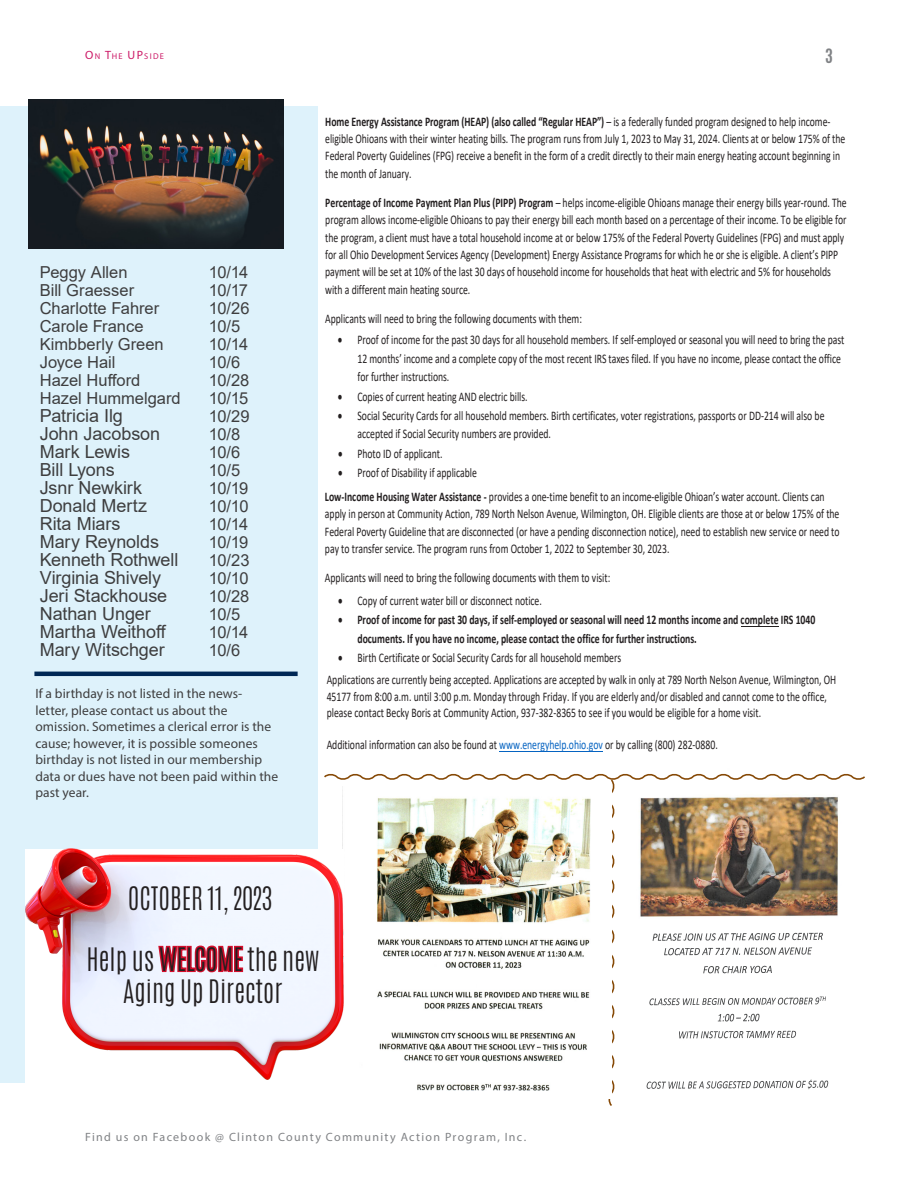
<style>
.page{position:relative;width:918px;height:1188px;background:#fff}
.page>*{position:absolute;margin:0;border:0;box-sizing:border-box;transform-origin:0 0}
.t1{font:300 27px/32.4px "Antonio";color:#231f20;text-align:center}
.Box_03_Text_02{font:18px "Arial";letter-spacing:-.005em;color:#3e3e3f}
.Box_03_Text_02-2{font:16.5px "Arial";letter-spacing:-.005em;color:#3e3e3f}
.MP_Number_02{font:700 16.5px "Antonio";color:#808285}
.Box_03_Text_02-3{font:13.5px/16.5px "Myriad Pro";letter-spacing:.005em;color:#3e3e3f}
.t2{font:13.2px/17.4px "Calibri";letter-spacing:-.005em;color:#231f20;scale:.74 1}
.t3{font:700 13.2px/18.6px "Calibri";letter-spacing:-.005em;color:#231f20;scale:.74 1}
.MP_Footer_02{font:12px "Myriad Pro";letter-spacing:.105em;color:#808285}
.MP_Text_02{font:8.4px "Myriad Pro";letter-spacing:.155em;color:#cc1b68}
.s1{font-size:12px}
.s2{font-weight:700}
.s3{color:#0563c1}
.s4{color:#d30d2b}
</style>
<div class="page">
<div style="left:0;top:106px;width:317px;height:976px;background:#def2fb"></div>
<img style="left:28px;top:100px;width:255px;height:148px">
<hr style="left:741px;top:626px;width:37px;height:1px;background:#231f20">
<hr style="left:500px;top:751px;width:103px;height:1px;background:#0563c1">
<svg style="left:324px;top:773px;width:541px;height:333px"></svg>
<img style="left:343px;top:787px;width:268px;height:312px">
<div style="left:26px;top:849px;width:318px;height:259px;background:#fff"></div>
<img style="left:26px;top:849px;width:318px;height:230px">
<hr style="left:34px;top:672px;width:264px;height:4px;background:#002855">
<p class="MP_Text_02" style="left:85px;top:51px;width:81px"><span class="s1">O</span>N <span class="s1">T</span>HE <span class="s1">UP</span>SIDE</p>
<p class="Box_03_Text_02-2" style="left:40px;top:260px;width:89px">Peggy Allen</p>
<p class="Box_03_Text_02-2" style="left:40px;top:278px;width:96px">Bill Graesser</p>
<p class="Box_03_Text_02-2" style="left:40px;top:296px;width:121px">Charlotte Fahrer</p>
<p class="Box_03_Text_02-2" style="left:40px;top:314px;width:106px">Carole France</p>
<p class="Box_03_Text_02-2" style="left:40px;top:332px;width:126px">Kimbberly Green</p>
<p class="Box_03_Text_02-2" style="left:40px;top:350px;width:77px">Joyce Hail</p>
<p class="Box_03_Text_02-2" style="left:40px;top:368px;width:102px">Hazel Hufford</p>
<p class="Box_03_Text_02-2" style="left:40px;top:386px;width:143px">Hazel Hummelgard</p>
<p class="Box_03_Text_02" style="left:40px;top:403px;width:85px">Patricia Ilg</p>
<p class="Box_03_Text_02" style="left:40px;top:421px;width:122px">John Jacobson</p>
<p class="Box_03_Text_02" style="left:40px;top:439px;width:92px">Mark Lewis</p>
<p class="Box_03_Text_02" style="left:40px;top:457px;width:77px">Bill Lyons</p>
<p class="Box_03_Text_02" style="left:40px;top:475px;width:104px">Jsnr Newkirk</p>
<p class="Box_03_Text_02" style="left:40px;top:493px;width:109px">Donald Mertz</p>
<p class="Box_03_Text_02" style="left:40px;top:511px;width:82px">Rita Miars</p>
<p class="Box_03_Text_02" style="left:40px;top:529px;width:121px">Mary Reynolds</p>
<p class="Box_03_Text_02" style="left:40px;top:547px;width:140px">Kenneth Rothwell</p>
<p class="Box_03_Text_02" style="left:40px;top:565px;width:123px">Virginia Shively</p>
<p class="Box_03_Text_02" style="left:40px;top:583px;width:129px">Jeri Stackhouse</p>
<p class="Box_03_Text_02" style="left:40px;top:601px;width:113px">Nathan Unger</p>
<p class="Box_03_Text_02" style="left:40px;top:619px;width:128px">Martha Weithoff</p>
<p class="Box_03_Text_02" style="left:40px;top:637px;width:127px">Mary Witschger</p>
<p class="Box_03_Text_02-3" style="left:35px;top:685px;width:244px">If a birthday is not listed in the news&shy;letter, please contact us about the omission. Sometimes a clerical error is the cause; however, it is possible someones birthday is not listed in our membership data or dues have not been paid within the past year.</p>
<p class="Box_03_Text_02-2" style="left:209px;top:261px;width:41px">10/14</p>
<p class="Box_03_Text_02-2" style="left:209px;top:279px;width:41px">10/17</p>
<p class="Box_03_Text_02-2" style="left:209px;top:297px;width:42px">10/26</p>
<p class="Box_03_Text_02-2" style="left:209px;top:315px;width:33px">10/5</p>
<p class="Box_03_Text_02-2" style="left:209px;top:333px;width:41px">10/14</p>
<p class="Box_03_Text_02-2" style="left:209px;top:351px;width:33px">10/6</p>
<p class="Box_03_Text_02-2" style="left:209px;top:369px;width:42px">10/28</p>
<p class="Box_03_Text_02-2" style="left:209px;top:387px;width:41px">10/15</p>
<p class="Box_03_Text_02-2" style="left:209px;top:405px;width:42px">10/29</p>
<p class="Box_03_Text_02-2" style="left:209px;top:423px;width:33px">10/8</p>
<p class="Box_03_Text_02-2" style="left:209px;top:441px;width:33px">10/6</p>
<p class="Box_03_Text_02-2" style="left:209px;top:459px;width:33px">10/5</p>
<p class="Box_03_Text_02-2" style="left:209px;top:477px;width:41px">10/19</p>
<p class="Box_03_Text_02-2" style="left:209px;top:495px;width:41px">10/10</p>
<p class="Box_03_Text_02-2" style="left:209px;top:513px;width:41px">10/14</p>
<p class="Box_03_Text_02-2" style="left:209px;top:531px;width:41px">10/19</p>
<p class="Box_03_Text_02-2" style="left:209px;top:549px;width:42px">10/23</p>
<p class="Box_03_Text_02-2" style="left:209px;top:567px;width:41px">10/10</p>
<p class="Box_03_Text_02-2" style="left:209px;top:585px;width:42px">10/28</p>
<p class="Box_03_Text_02-2" style="left:209px;top:603px;width:33px">10/5</p>
<p class="Box_03_Text_02-2" style="left:209px;top:621px;width:41px">10/14</p>
<p class="Box_03_Text_02-2" style="left:209px;top:639px;width:33px">10/6</p>
<p class="MP_Number_02" style="left:825px;top:43px;width:9px">3</p>
<p class="t2" style="left:325px;top:112px;width:704px"><span class="s2">Home Energy Assistance Program (HEAP) (also called “Regular HEAP”)</span> – is a federally funded program designed to help income&shy;eligible Ohioans with their winter heating bills. The program runs from July 1, 2023 to May 31, 2024. Clients at or below 175% of the Federal Poverty Guidelines (FPG) receive a benefit in the form of a credit directly to their main energy heating account beginning in the month of January.</p>
<p class="t2" style="left:325px;top:193px;width:706px"><span class="s2">Percentage of Income Payment Plan Plus (PIPP) Program</span> – helps income-eligible Ohioans manage their energy bills year-round. The program allows income-eligible Ohioans to pay their energy bill each month based on a percentage of their income. To be eligible for the program, a client must have a total household income at or below 175% of the Federal Poverty Guidelines (FPG) and must apply for all Ohio Development Services Agency (Development) Energy Assistance Programs for which he or she is eligible. A client’s PIPP payment will be set at 10% of the last 30 days of household income for households that heat with electric and 5% for households with a different main heating source.</p>
<p class="t2" style="left:325px;top:309px;width:348px">Applicants will need to bring the following documents with them:</p>
<p class="t2" style="left:357px;top:330px;width:660px;line-height:18.5px;text-indent:-19px">• Proof of income for the past 30 days for all household members. If self-employed or seasonal you will need to bring the past<br>12 months’ income and a complete copy of the most recent IRS taxes filed. If you have no income, please contact the office for further instructions.</p>
<p class="t2" style="left:338px;top:387px;width:258px">• Copies of current heating AND electric bills.</p>
<p class="t2" style="left:357px;top:406px;width:633px;line-height:18.5px;text-indent:-19px">• Social Security Cards for all household members. Birth certificates, voter registrations, passports or DD-214 will also be accepted if Social Security numbers are provided.</p>
<p class="t2" style="left:338px;top:444px;width:143px">• Photo ID of applicant.</p>
<p class="t2" style="left:325px;top:461px;width:677px;line-height:23.7px;text-indent:13px">• Proof of Disability if applicable<br><span class="s2">Low-Income Housing Water Assistance -</span> provides a one-time benefit to an income-eligible Ohioan’s water account. Clients can</p>
<p class="t2" style="left:325px;top:505px;width:697px;text-align:justify">apply in person at Community Action, 789 North Nelson Avenue, Wilmington, OH. Eligible clients are those at or below 175% of the Federal Poverty Guideline that are disconnected (or have a pending disconnection notice), need to establish new service or need to pay to transfer service. The program runs from October 1, 2022 to September 30, 2023.</p>
<p class="t2" style="left:325px;top:569px;width:387px">Applicants will need to bring the following documents with them to visit:</p>
<p class="t2" style="left:338px;top:591px;width:277px">• Copy of current water bill or disconnect notice.</p>
<p class="t3" style="left:357px;top:610px;width:620px;text-indent:-19px">• Proof of income for past 30 days, if self-employed or seasonal will need 12 months income and complete IRS 1040 documents. If you have no income, please contact the office for further instructions.</p>
<p class="t2" style="left:327px;top:646px;width:690px;line-height:22.6px;text-indent:11px">• Birth Certificate or Social Security Cards for all household members<br>Applications are currently being accepted. Applications are accepted by walk in only at 789 North Nelson Avenue, Wilmington, OH</p>
<p class="t2" style="left:327px;top:688px;width:678px;line-height:16px">45177 from 8:00 a.m. until 3:00 p.m. Monday through Friday. If you are elderly and/or disabled and cannot come to the office, please contact Becky Boris at Community Action, 937-382-8365 to see if you would be eligible for a home visit.</p>
<p class="t2" style="left:327px;top:735px;width:530px">Additional information can also be found at <span class="s3">www.energyhelp.ohio.gov</span> or by calling (800) 282-0880.</p>
<p class="t1" style="left:128px;top:883px;width:146px">OCTOBER 11, 2023</p>
<p class="t1" style="left:86px;top:943px;width:234px">Help us <span class="s4">WELCOME</span> the new<br>Aging Up Director</p>
<p class="MP_Footer_02" style="left:85px;top:1129px;width:443px">Find us on Facebook @ Clinton County Community Action Program, Inc.</p>
</div>
